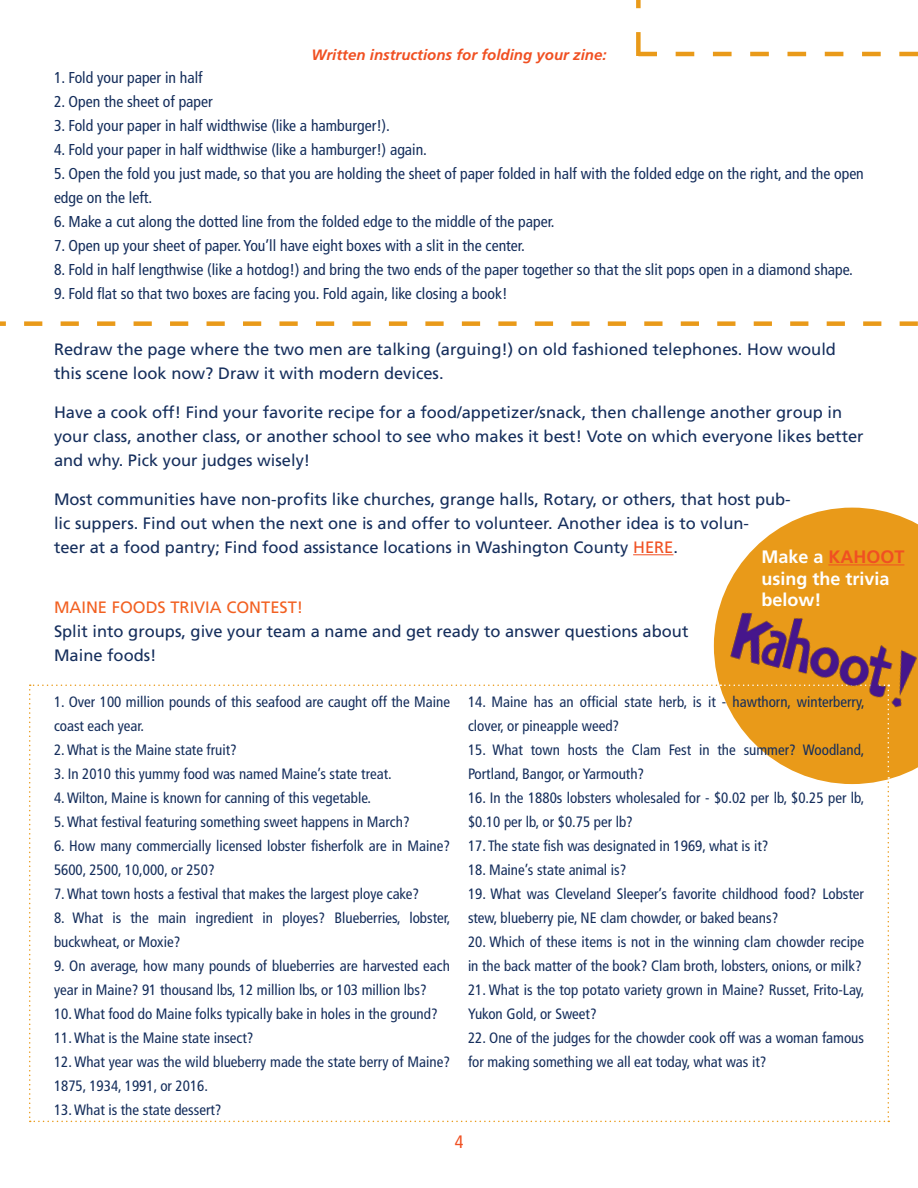
<style>
.page{position:relative;width:918px;height:1188px;background:#fff}
.page>*{position:absolute;margin:0;border:0;box-sizing:border-box;transform-origin:0 0}
.t1{font:700 18px/21.6px "Frutiger";color:#fff}
.t2{font:condensed 18px "Frutiger";color:#f05022}
.t3{font:16.5px/24px "Frutiger";color:#152e5c}
.t4{font:16.5px "Frutiger";color:#f26021}
.t5{font:condensed 15.75px/24px "Frutiger";color:#152e5c}
.t6{font:condensed 15px/24px "Frutiger";color:#152e5c}
.t7{font:italic 700 15px "Frutiger";color:#f05022}
.s1{color:#f05022}
</style>
<div class="page">
<svg style="left:714px;top:508px;width:204px;height:271px;fill:#e99a19"></svg>
<hr style="left:633px;top:554px;width:40px;height:1px;background:#f05022">
<svg style="left:0;top:321px;width:918px;height:5px"></svg>
<svg style="left:636px;top:0;width:282px;height:56px"></svg>
<hr style="left:828px;top:564px;width:76px;height:1px;background:#f05022">
<svg style="left:29px;top:685px;width:860px;height:437px"></svg>
<img style="left:718px;top:599px;width:200px;height:126px">
<p class="t7" style="left:311px;top:46px;width:297px">Written instructions for folding your zine:</p>
<p class="t5" style="left:54px;top:66px;width:150px">1. Fold your paper in half</p>
<p class="t5" style="left:54px;top:90px;width:160px">2. Open the sheet of paper</p>
<p class="t5" style="left:54px;top:114px;width:338px">3. Fold your paper in half widthwise (like a hamburger!).</p>
<p class="t5" style="left:54px;top:138px;width:375px">4. Fold your paper in half widthwise (like a hamburger!) again.</p>
<p class="t5" style="left:54px;top:162px;width:811px">5. Open the fold you just made, so that you are holding the sheet of paper folded in half with the folded edge on the right, and the open edge on the left.</p>
<p class="t5" style="left:54px;top:210px;width:502px">6. Make a cut along the dotted line from the folded edge to the middle of the paper.</p>
<p class="t5" style="left:54px;top:234px;width:472px">7. Open up your sheet of paper. You’ll have eight boxes with a slit in the center.</p>
<p class="t5" style="left:54px;top:258px;width:800px">8. Fold in half lengthwise (like a hotdog!) and bring the two ends of the paper together so that the slit pops open in a diamond shape.</p>
<p class="t5" style="left:54px;top:282px;width:455px">9. Fold flat so that two boxes are facing you. Fold again, like closing a book!</p>
<p class="t3" style="left:54px;top:337px;width:784px">Redraw the page where the two men are talking (arguing!) on old fashioned telephones. How would this scene look now? Draw it with modern devices.</p>
<p class="t3" style="left:54px;top:400px;width:811px">Have a cook off! Find your favorite recipe for a food/appetizer/snack, then challenge another group in your class, another class, or another school to see who makes it best! Vote on which everyone likes better and why. Pick your judges wisely!</p>
<p class="t3" style="left:54px;top:487px;width:738px">Most communities have non-profits like churches, grange halls, Rotary, or others, that host pub&shy;lic suppers. Find out when the next one is and offer to volunteer. Another idea is to volun-<br>teer at a food pantry; Find food assistance locations in Washington County <span class="s1">HERE</span>.</p>
<p class="t1" style="left:761px;top:546px;width:145px">Make a <span class="s1">KAHOOT </span>using the trivia below!</p>
<p class="t4" style="left:54px;top:598px;width:251px">MAINE FOODS TRIVIA CONTEST!</p>
<p class="t3" style="left:54px;top:619px;width:636px">Split into groups, give your team a name and get ready to answer questions about<br>Maine foods!</p>
<p class="t6" style="left:54px;top:690px;width:398px">1. Over 100 million pounds of this seafood are caught off the Maine coast each year.</p>
<p class="t6" style="left:54px;top:738px;width:184px">2. What is the Maine state fruit?</p>
<p class="t6" style="left:54px;top:762px;width:339px">3. In 2010 this yummy food was named Maine’s state treat.</p>
<p class="t6" style="left:54px;top:786px;width:319px">4. Wilton, Maine is known for canning of this vegetable.</p>
<p class="t6" style="left:54px;top:810px;width:357px">5. What festival featuring something sweet happens in March?</p>
<p class="t6" style="left:54px;top:834px;width:398px">6. How many commercially licensed lobster fisherfolk are in Maine?<br>5600, 2500, 10,000, or 250?</p>
<p class="t6" style="left:54px;top:882px;width:367px">7. What town hosts a festival that makes the largest ploye cake?</p>
<p class="t6" style="left:54px;top:906px;width:398px">8. What is the main ingredient in ployes? Blueberries, lobster, buckwheat, or Moxie?</p>
<p class="t6" style="left:54px;top:954px;width:397px">9. On average, how many pounds of blueberries are harvested each year in Maine? 91 thousand lbs, 12 million lbs, or 103 million lbs?</p>
<p class="t6" style="left:54px;top:1002px;width:385px">10. What food do Maine folks typically bake in holes in the ground?</p>
<p class="t6" style="left:54px;top:1026px;width:201px">11. What is the Maine state insect?</p>
<p class="t6" style="left:54px;top:1050px;width:397px">12. What year was the wild blueberry made the state berry of Maine?<br>1875, 1934, 1991, or 2016.</p>
<p class="t6" style="left:54px;top:1098px;width:169px">13. What is the state dessert?</p>
<p class="t6" style="left:468px;top:690px;width:398px">14. Maine has an official state herb, is it - hawthorn, winterberry, clover, or pineapple weed?</p>
<p class="t6" style="left:468px;top:738px;width:398px">15. What town hosts the Clam Fest in the summer? Woodland,<br>Portland, Bangor, or Yarmouth?</p>
<p class="t6" style="left:468px;top:786px;width:398px">16. In the 1880s lobsters wholesaled for - $0.02 per lb, $0.25 per lb, $0.10 per lb, or $0.75 per lb?</p>
<p class="t6" style="left:468px;top:834px;width:302px">17. The state fish was designated in 1969, what is it?</p>
<p class="t6" style="left:468px;top:858px;width:160px">18. Maine’s state animal is?</p>
<p class="t6" style="left:468px;top:882px;width:397px">19. What was Cleveland Sleeper’s favorite childhood food? Lobster stew, blueberry pie, NE clam chowder, or baked beans?</p>
<p class="t6" style="left:468px;top:930px;width:398px">20. Which of these items is not in the winning clam chowder recipe in the back matter of the book? Clam broth, lobsters, onions, or milk?</p>
<p class="t6" style="left:468px;top:978px;width:398px">21. What is the top potato variety grown in Maine? Russet, Frito-Lay,<br>Yukon Gold, or Sweet?</p>
<p class="t6" style="left:468px;top:1026px;width:398px">22. One of the judges for the chowder cook off was a woman famous for making something we all eat today, what was it?</p>
<p class="t2" style="left:455px;top:1131px;width:10px">4</p>
</div>
